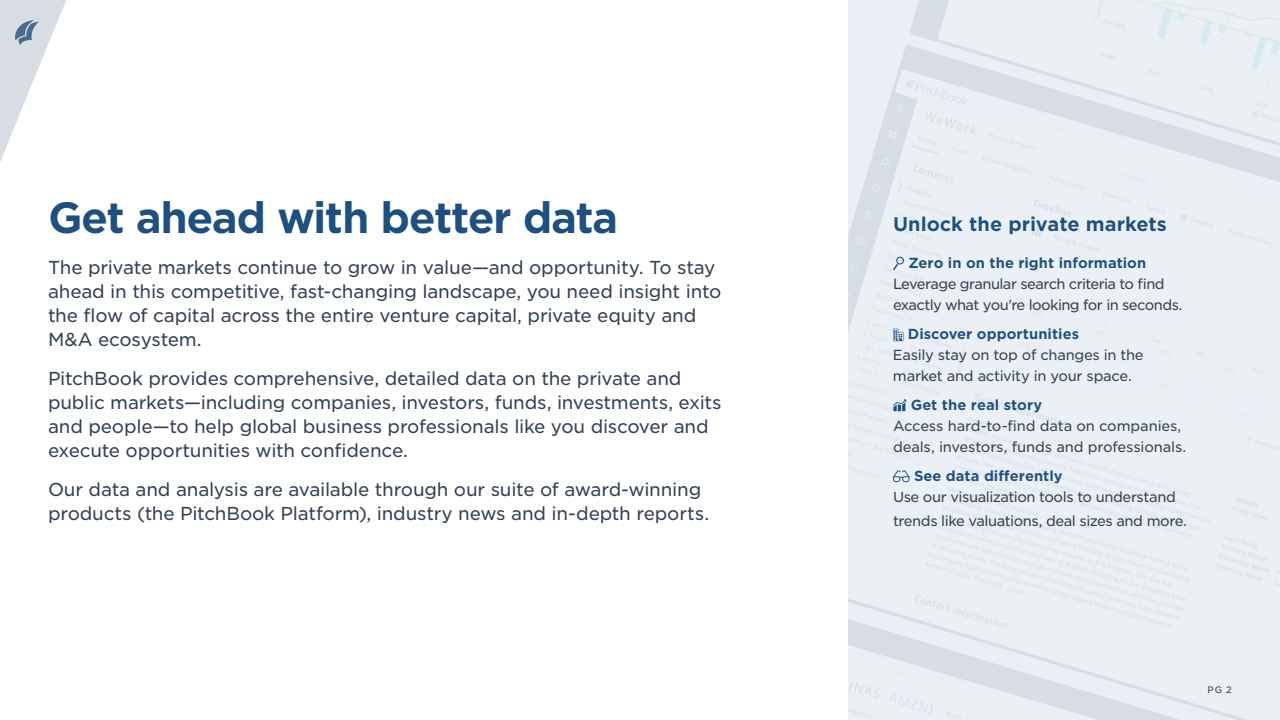
<style>
.page{position:relative;width:1280px;height:720px;background:#fff}
.page>*{position:absolute;margin:0;border:0;box-sizing:border-box;transform-origin:0 0}
.t1{font:700 42px "Gotham S Sm";letter-spacing:-.035em;color:#1d5080}
.t2{font:700 19px "Gotham S Sm";letter-spacing:-.005em;color:#1d5080}
.t3{font:18px/24px "Gotham S Sm";letter-spacing:-.015em;color:#334152}
.t4{font:14px/21px "Gotham S Sm";letter-spacing:-.03em;color:#334152}
.t5{font:700 14px "Gotham S Sm";color:#1d5080}
.t6{font:14px/21px "Gotham S Sm";letter-spacing:-.01em;color:#334152}
.t7{font:9px "Gotham S Sm";color:#334152}
</style>
<div class="page">
<svg style="left:0;top:0;width:66px;height:162px"></svg>
<img style="left:848px;top:0;width:432px;height:720px">
<svg style="left:893px;top:257px;width:11px;height:13px"></svg>
<svg style="left:893px;top:329px;width:10px;height:12px"></svg>
<svg style="left:893px;top:399px;width:13px;height:12px"></svg>
<svg style="left:893px;top:470px;width:17px;height:12px"></svg>
<h1 class="t1" style="left:48px;top:200px;width:572px">Get ahead with better data</h1>
<p class="t3" style="left:48px;top:257px;width:675px">The private markets continue to grow in value—and opportunity. To stay ahead in this competitive, fast-changing landscape, you need insight into the flow of capital across the entire venture capital, private equity and M&amp;A ecosystem.</p>
<p class="t3" style="left:48px;top:368px;width:675px">PitchBook provides comprehensive, detailed data on the private and public markets—including companies, investors, funds, investments, exits and people—to help global business professionals like you discover and execute opportunities with confidence.</p>
<p class="t3" style="left:48px;top:479px;width:663px">Our data and analysis are available through our suite of award-winning products (the PitchBook Platform), industry news and in-depth reports.</p>
<p class="t2" style="left:893px;top:216px;width:276px">Unlock the private markets</p>
<p class="t5" style="left:908px;top:257px;width:239px">Zero in on the right information</p>
<p class="t4" style="left:893px;top:275px;width:291px">Leverage granular search criteria to find exactly what you're looking for in seconds.</p>
<p class="t5" style="left:908px;top:328px;width:173px">Discover opportunities</p>
<p class="t4" style="left:893px;top:346px;width:252px">Easily stay on top of changes in the market and activity in your space.</p>
<p class="t5" style="left:911px;top:399px;width:133px">Get the real story</p>
<p class="t6" style="left:893px;top:417px;width:295px">Access hard-to-find data on companies, deals, investors, funds and professionals.</p>
<p class="t5" style="left:914px;top:470px;width:150px">See data differently</p>
<p class="t4" style="left:893px;top:486px;width:296px;line-height:24px">Use our visualization tools to understand trends like valuations, deal sizes and more.</p>
<p class="t7" style="left:1207px;top:686px;width:26px">PG 2</p>
</div>
